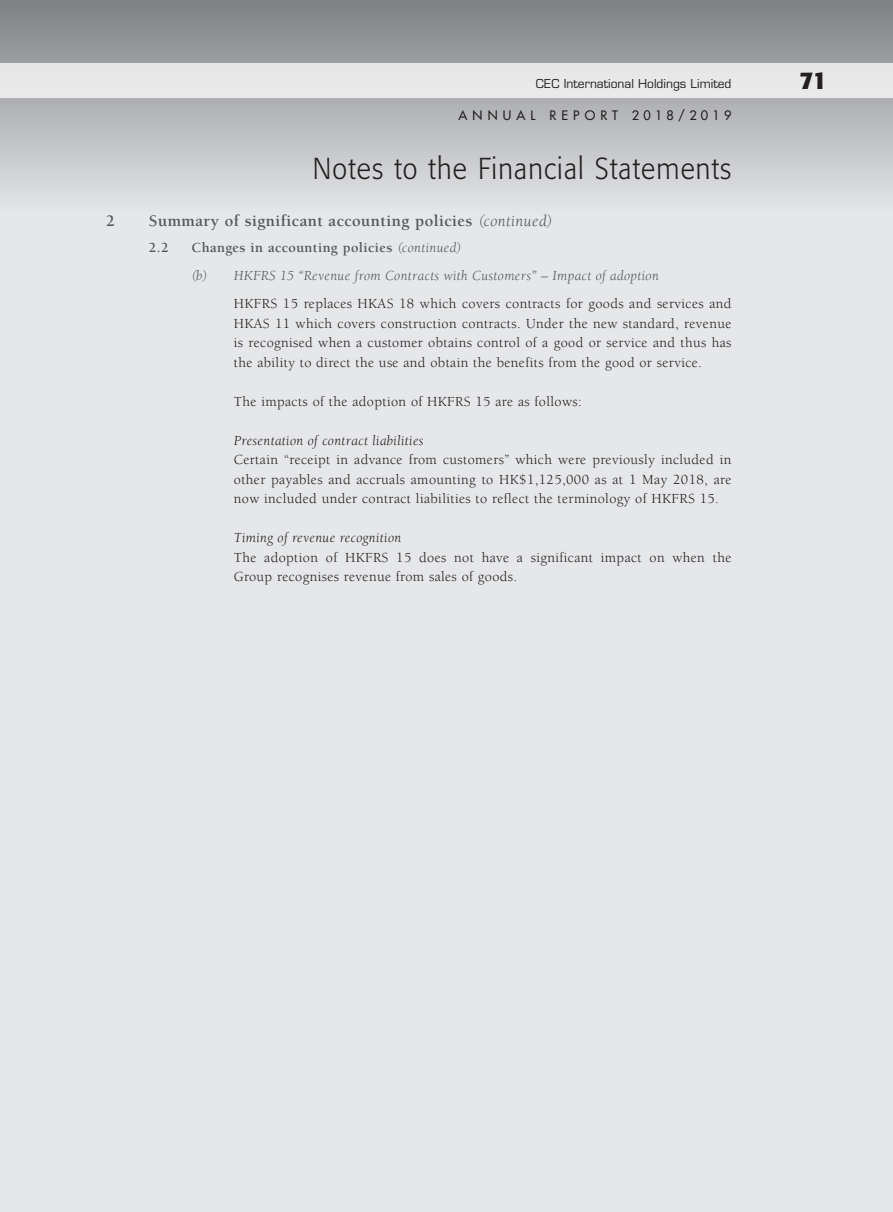
<style>
.page{position:relative;width:893px;height:1212px;background:#e6e7e9}
.page>*{position:absolute;margin:0;border:0;box-sizing:border-box;transform-origin:0 0}
.t1{font:300 30px "Formata";letter-spacing:.045em;color:#231f20;scale:.9 1}
.t2{font:700 24px "Formata";color:#231f20}
.t3{font:700 16.5px "Berkeley Std";letter-spacing:.025em;color:#57585a}
.t4{font:14.25px/19.5px "Berkeley Std";letter-spacing:.025em;color:#231f20;text-align:justify}
.t5{font:italic 14.25px/28px "Berkeley Std";letter-spacing:.025em;color:#57585a}
.t6{font:italic 14.25px "Berkeley Std";letter-spacing:.025em;color:#231f20}
.t7{font:700 14.25px "Berkeley Std";color:#57585a}
.t8{font:500 12.75px "Futura Std";letter-spacing:.4em;color:#231f20}
.t9{font:12px "Eurostile LT Std";color:#231f20}
.s1{font-weight:400;font-style:italic}
.s2{font-weight:700;font-style:normal}
</style>
<div class="page">
<svg style="left:0;top:0;width:893px;height:193px;background:#aeafb2"></svg>
<div style="left:0;top:64px;width:893px;height:34px;background:#e8e8e9"></div>
<p class="t9" style="left:536px;top:77px;width:197px">CEC International Holdings Limited</p>
<h2 class="t2" style="left:799px;top:66px;width:29px">71</h2>
<p class="t8" style="left:459px;top:108px;width:274px">ANNUAL REPORT 2018/2019</p>
<h1 class="t1" style="left:313px;top:151px;width:467px">Notes to the Financial Statements</h1>
<p class="t3" style="left:106px;top:212px;width:10px">2</p>
<p class="t3" style="left:149px;top:212px;width:405px">Summary of significant accounting policies <span class="s1">(continued)</span></p>
<p class="t7" style="left:149px;top:240px;width:21px">2.2</p>
<p class="t5" style="left:191px;top:234px;width:469px"><span class="s2">Changes in accounting policies</span> (continued)<br>(b) HKFRS 15 “Revenue from Contracts with Customers” – Impact of adoption</p>
<p class="t4" style="left:234px;top:294px;width:499px">HKFRS 15 replaces HKAS 18 which covers contracts for goods and services and HKAS 11 which covers construction contracts. Under the new standard, revenue is recognised when a customer obtains control of a good or service and thus has the ability to direct the use and obtain the benefits from the good or service.</p>
<p class="t4" style="left:234px;top:392px;width:349px">The impacts of the adoption of HKFRS 15 are as follows:</p>
<p class="t6" style="left:234px;top:433px;width:191px">Presentation of contract liabilities</p>
<p class="t4" style="left:234px;top:450px;width:499px">Certain “receipt in advance from customers” which were previously included in other payables and accruals amounting to HK$1,125,000 as at 1 May 2018, are now included under contract liabilities to reflect the terminology of HKFRS 15.</p>
<p class="t6" style="left:234px;top:530px;width:169px">Timing of revenue recognition</p>
<p class="t4" style="left:234px;top:548px;width:499px">The adoption of HKFRS 15 does not have a significant impact on when the<br>Group recognises revenue from sales of goods.</p>
</div>
